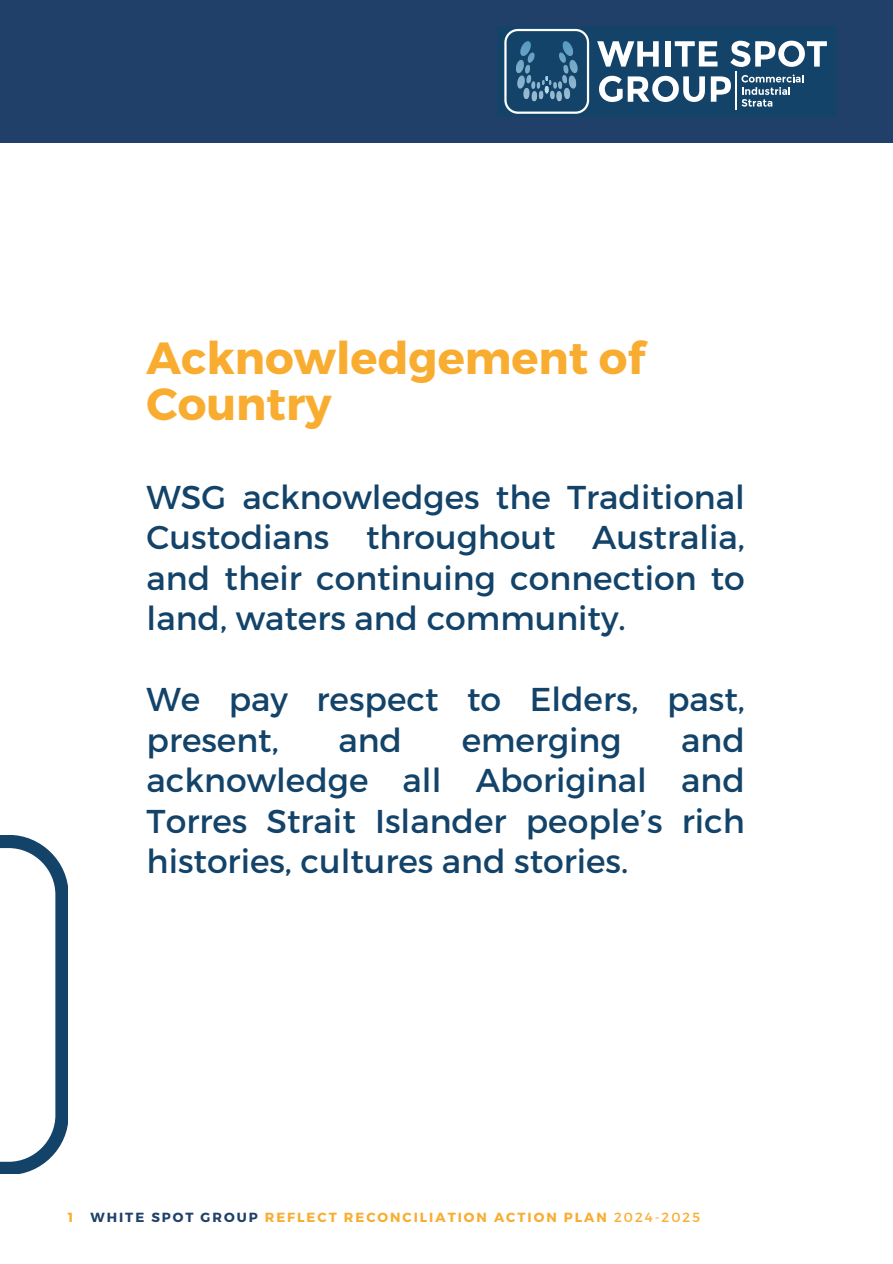
<style>
.page{position:relative;width:893px;height:1264px;background:#fff}
.page>*{position:absolute;margin:0;border:0;box-sizing:border-box;transform-origin:0 0}
.t1{font:700 45px/46.2px "Montserrat";color:#f9ad30}
.t2{font:33px/40.5px "Montserrat";color:#134369;text-align:justify}
.t3{font:700 13.2px "Montserrat";letter-spacing:.15em;color:#f9ad30}
.s1{color:#20406a}
.s2{font-weight:400}
</style>
<div class="page">
<div style="left:0;top:0;width:892px;height:1263px;background:#20406a"></div>
<div style="left:0;top:143px;width:892px;height:1120px;background:#fff"></div>
<svg style="left:0;top:835px;width:67px;height:339px"></svg>
<div style="left:497px;top:26px;width:338px;height:90px;background:#134369"></div>
<svg style="left:597px;top:41px;width:61px;height:26px"></svg>
<div style="left:665px;top:41px;width:5px;height:26px;background:#fff"></div>
<svg style="left:674px;top:41px;width:43px;height:26px"></svg>
<svg style="left:730px;top:41px;width:96px;height:26px"></svg>
<svg style="left:599px;top:76px;width:132px;height:26px"></svg>
<hr style="left:735px;top:71px;width:2px;height:39px;background:#fff">
<svg style="left:741px;top:74px;width:62px;height:33px"></svg>
<svg style="left:504px;top:29px;width:85px;height:85px"></svg>
<p class="t1" style="left:147px;top:333px;width:500px">Acknowledgement of<br>Country</p>
<h1 class="t2" style="left:147px;top:475px;width:599px">WSG acknowledges the Traditional Custodians throughout Australia, and their continuing connection to land, waters and community.</h1>
<h2 class="t2" style="left:147px;top:677px;width:599px">We pay respect to Elders, past, present,</h2>
<h2 class="t2" style="left:338px;top:718px;width:65px">and</h2>
<h2 class="t2" style="left:462px;top:718px;width:161px">emerging</h2>
<h2 class="t2" style="left:147px;top:718px;width:599px;text-indent:534px">and acknowledge all Aboriginal and Torres Strait Islander people’s rich histories, cultures and stories.</h2>
<h2 class="t3" style="left:68px;top:1208px;width:7px">1</h2>
<h2 class="t3" style="left:90px;top:1208px;width:611px"><span class="s1">WHITE SPOT GROUP</span> REFLECT RECONCILIATION ACTION PLAN <span class="s2">2024-2025</span></h2>
</div>
